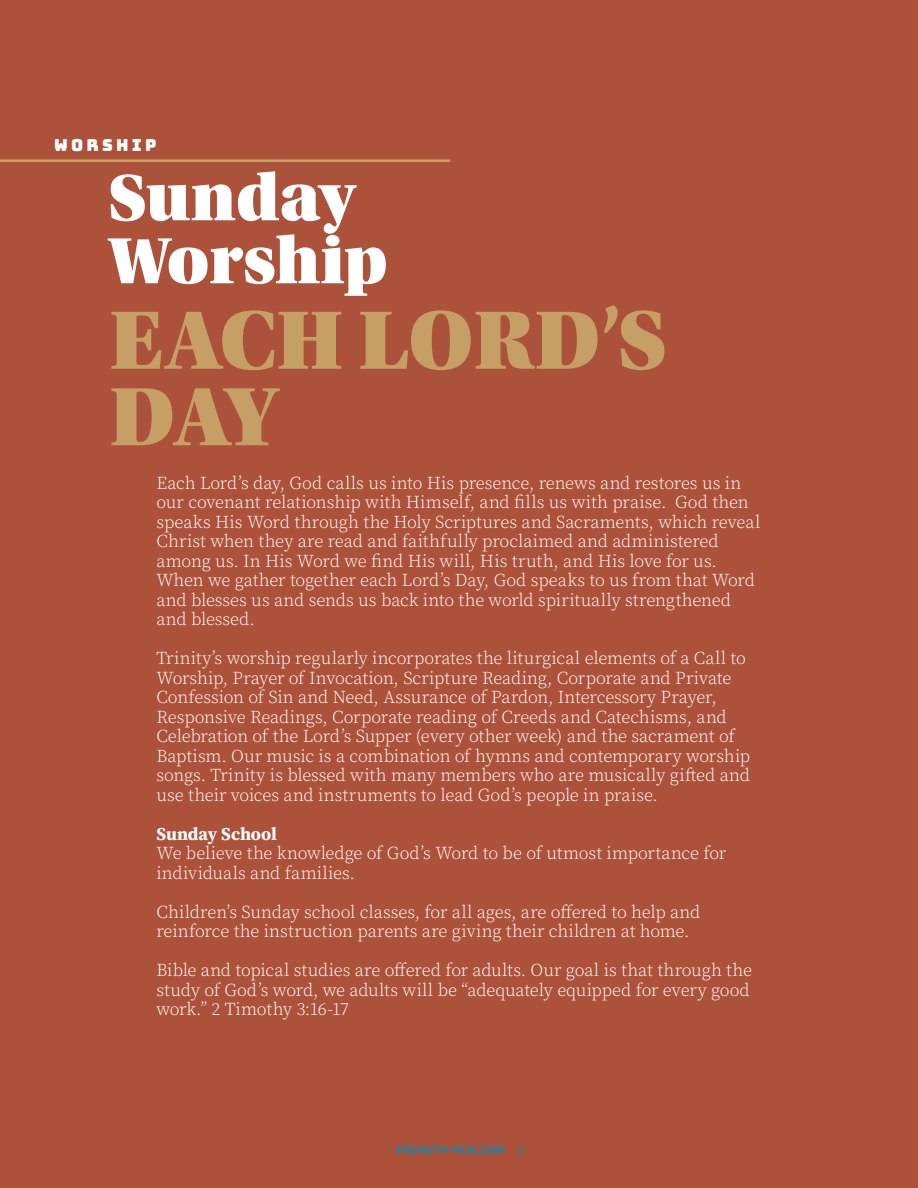
<style>
.page{position:relative;width:918px;height:1188px;background:#ad523a}
.page>*{position:absolute;margin:0;border:0;box-sizing:border-box;transform-origin:0 0}
.t1{font:87.6px/76.5px "Utopia Std Black Headline";letter-spacing:.005em;color:#c59f65}
.t2{font:69px/63px "Utopia Std Black Headline";color:#fff}
.t3{font:300 18px/19.5px "Source Serif Pro";letter-spacing:-.005em;color:#fff}
.t4{font:700 18px "Source Serif Pro";letter-spacing:-.01em;color:#fff}
.t5{font:16.5px "Bungee";letter-spacing:.2em;color:#fff}
.t6{font:11.25px "Bungee";color:#377c8f}
.s1{font-family:"Roboto Slab";font-size:10.5px}
</style>
<div class="page">
<hr style="left:0;top:159px;width:450px;height:3px;background:#c59f65">
<p class="t5" style="left:54px;top:136px;width:104px">WORSHIP</p>
<h2 class="t2" style="left:109px;top:168px;width:280px">Sunday<br>Worship</h2>
<h1 class="t1" style="left:110px;top:304px;width:557px">EACH LORD’S<br>DAY</h1>
<p class="t3" style="left:156px;top:473px;width:606px">Each Lord’s day, God calls us into His presence, renews and restores us in our covenant relationship with Himself, and fills us with praise. God then speaks His Word through the Holy Scriptures and Sacraments, which reveal Christ when they are read and faithfully proclaimed and administered among us. In His Word we find His will, His truth, and His love for us.<br>When we gather together each Lord’s Day, God speaks to us from that Word and blesses us and sends us back into the world spiritually strengthened and blessed.</p>
<p class="t3" style="left:156px;top:649px;width:595px">Trinity’s worship regularly incorporates the liturgical elements of a Call to Worship, Prayer of Invocation, Scripture Reading, Corporate and Private Confession of Sin and Need, Assurance of Pardon, Intercessory Prayer, Responsive Readings, Corporate reading of Creeds and Catechisms, and Celebration of the Lord’s Supper (every other week) and the sacrament of Baptism. Our music is a combination of hymns and contemporary worship songs. Trinity is blessed with many members who are musically gifted and use their voices and instruments to lead God’s people in praise.</p>
<p class="t4" style="left:156px;top:821px;width:122px">Sunday School</p>
<p class="t3" style="left:156px;top:844px;width:571px">We believe the knowledge of God’s Word to be of utmost importance for individuals and families.</p>
<p class="t3" style="left:156px;top:902px;width:545px">Children’s Sunday school classes, for all ages, are offered to help and reinforce the instruction parents are giving their children at home.</p>
<p class="t3" style="left:156px;top:961px;width:597px">Bible and topical studies are offered for adults. Our goal is that through the study of God’s word, we adults will be “adequately equipped for every good work.” 2 Timothy 3:16-17</p>
<p class="t6" style="left:395px;top:1144px;width:133px">TRINITY-PCA.COM <span class="s1">12</span></p>
</div>
